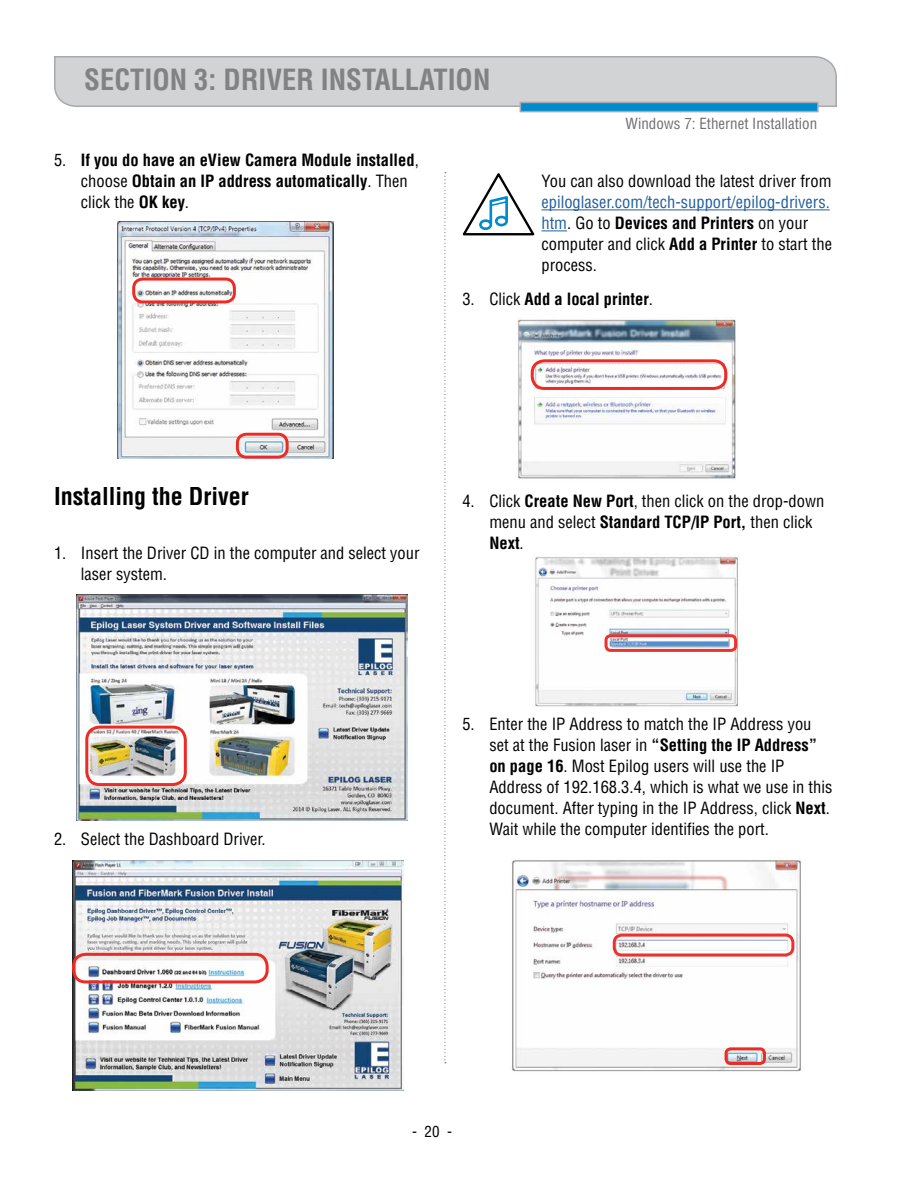
<style>
.page{position:relative;width:918px;height:1188px;background:#fff}
.page>*{position:absolute;margin:0;border:0;box-sizing:border-box;transform-origin:0 0}
.t1{font:700 condensed 28.5px "Helvetica";color:#808285}
.t2{font:700 condensed 24px "Helvetica";color:#000}
.t3{font:condensed 16.5px/21px "Helvetica";color:#000}
.t4{font:condensed 16.5px/21px "Helvetica";color:#215e9e}
.t5{font:700 condensed 16.5px/21px "Helvetica";color:#000}
.t6{font:condensed 15px "Helvetica";color:#6d6e71}
.t7{font:condensed 15px "Helvetica";color:#000}
.s1{font-weight:400}
.s2{color:#000}
.s3{font-weight:700;color:#000}
.s4{font-weight:700}
</style>
<div class="page">
<svg style="left:54px;top:56px;width:783px;height:57px;background:#c7cfd4"></svg>
<svg style="left:444px;top:172px;width:2px;height:891px"></svg>
<hr style="left:541px;top:209px;width:289px;height:1px;background:#215e9e">
<svg style="left:541px;top:230px;width:26px;height:1px"></svg>
<svg style="left:462px;top:173px;width:73px;height:63px"></svg>
<img style="left:517px;top:317px;width:219px;height:162px">
<div style="left:531px;top:359px;width:196px;height:31px;border:3px solid #ee2a24;border-radius:12px"></div>
<img style="left:533px;top:553px;width:206px;height:154px">
<div style="left:605px;top:634px;width:132px;height:18px;border:3px solid #ee312f;border-radius:4px"></div>
<img style="left:510px;top:858px;width:291px;height:214px">
<div style="left:613px;top:934px;width:181px;height:22px;border:3px solid #ee312f;border-radius:8px"></div>
<div style="left:725px;top:1047px;width:41px;height:18px;border:3px solid #ee2a24;border-radius:5px"></div>
<img style="left:117px;top:221px;width:216px;height:238px">
<div style="left:236px;top:433px;width:53px;height:26px;border:3px solid #ee2a24;border-radius:9px"></div>
<div style="left:132px;top:278px;width:104px;height:25px;border:3px solid #ee2a24;border-radius:9px"></div>
<img style="left:77px;top:594px;width:330px;height:226px">
<div style="left:85px;top:726px;width:102px;height:60px;border:3px solid #ee2a24;border-radius:13px"></div>
<img style="left:72px;top:861px;width:332px;height:229px">
<div style="left:72px;top:953px;width:197px;height:30px;border:3px solid #ee2a24;border-radius:12px"></div>
<h1 class="t1" style="left:84px;top:61px;width:31px">Section</h1>
<h1 class="t1" style="left:194px;top:61px;width:62px">3: Driver</h1>
<h1 class="t1" style="left:321px;top:61px;width:24px">Installation</h1>
<p class="t6" style="left:626px;top:114px;width:193px">Windows 7: Ethernet Installation</p>
<p class="t5" style="left:81px;top:150px;width:339px;text-indent:-27px"><span class="s1">5.</span> If you do have an eView Camera Module installed<span class="s1">, choose</span> Obtain an IP address automatically<span class="s1">. Then click the</span> OK key<span class="s1">.</span></p>
<p class="t3" style="left:541px;top:171px;width:292px">You can also download the latest driver from</p>
<p class="t4" style="left:541px;top:192px;width:292px">epiloglaser.com/tech-support/epilog-drivers. htm<span class="s2">. Go to</span> <span class="s3">Devices and Printers</span> <span class="s2">on your computer and click</span> <span class="s3">Add a Printer</span> <span class="s2">to start the process.</span></p>
<p class="t5" style="left:462px;top:288px;width:192px"><span class="s1">3. Click</span> Add a local printer<span class="s1">.</span></p>
<h2 class="t2" style="left:54px;top:481px;width:196px">Installing the Driver</h2>
<p class="t3" style="left:81px;top:543px;width:340px;text-indent:-27px">1. Insert the Driver CD in the computer and select your laser system.</p>
<p class="t3" style="left:489px;top:490px;width:336px;text-indent:-27px">4. Click <span class="s4">Create New Port</span>, then click on the drop-down menu and select <span class="s4">Standard TCP/IP Port,</span> then click<br><span class="s4">Next</span>.</p>
<p class="t3" style="left:54px;top:828px;width:213px">2. Select the Dashboard Driver.</p>
<p class="t3" style="left:489px;top:713px;width:345px;text-indent:-27px">5. Enter the IP Address to match the IP Address you set at the Fusion laser in <span class="s4">“Setting the IP Address” on page 16</span>. Most Epilog users will use the IP Address of 192.168.3.4, which is what we use in this document. After typing in the IP Address, click <span class="s4">Next</span>.<br>Wait while the computer identifies the port.</p>
<p class="t7" style="left:412px;top:1122px;width:41px">- 20 -</p>
</div>
